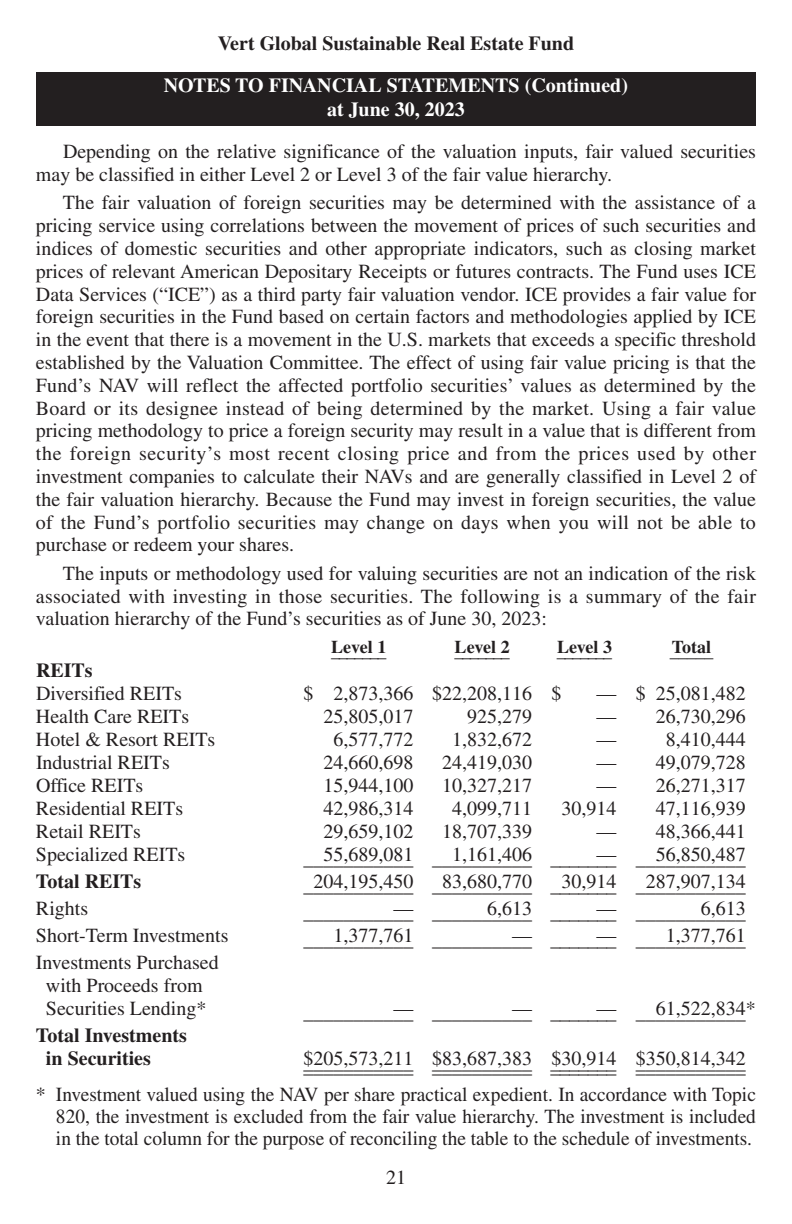
<style>
.page{position:relative;width:792px;height:1224px;background:#fff}
.page>*{position:absolute;margin:0;border:0;box-sizing:border-box;transform-origin:0 0}
.t1{font:20px/22.8px "Times";color:#231f20}
.t2{font:700 20px/23px "Times";color:#231f20}
.t3{font:700 20px/24px "Times";color:#fff;text-align:center}
.t4{font:700 18px "Times";color:#231f20}
</style>
<div class="page">
<div style="left:36px;top:72px;width:720px;height:54px;background:#231f20"></div>
<p class="t2" style="left:218px;top:34px;width:358px">Vert Global Sustainable Real Estate Fund</p>
<p class="t3" style="left:164px;top:75px;width:466px">NOTES TO FINANCIAL STATEMENTS (Continued) at June 30, 2023</p>
<p class="t1" style="left:36px;top:142px;width:721px;text-indent:27px">Depending on the relative significance of the valuation inputs, fair valued securities may be classified in either Level 2 or Level 3 of the fair value hierarchy.</p>
<p class="t1" style="left:36px;top:193px;width:722px;text-align:justify;text-indent:27px">The fair valuation of foreign securities may be determined with the assistance of a pricing service using correlations between the movement of prices of such securities and indices of domestic securities and other appropriate indicators, such as closing market prices of relevant American Depositary Receipts or futures contracts. The Fund uses ICE Data Services (“ICE”) as a third party fair valuation vendor. ICE provides a fair value for foreign securities in the Fund based on certain factors and methodologies applied by ICE in the event that there is a movement in the U.S. markets that exceeds a specific threshold established by the Valuation Committee. The effect of using fair value pricing is that the Fund’s NAV will reflect the affected portfolio securities’ values as determined by the Board or its designee instead of being determined by the market. Using a fair value pricing methodology to price a foreign security may result in a value that is different from the foreign security’s most recent closing price and from the prices used by other investment companies to calculate their NAVs and are generally classified in Level 2 of the fair valuation hierarchy. Because the Fund may invest in foreign securities, the value of the Fund’s portfolio securities may change on days when you will not be able to purchase or redeem your shares.</p>
<p class="t1" style="left:36px;top:564px;width:722px;text-align:justify;text-indent:27px">The inputs or methodology used for valuing securities are not an indication of the risk associated with investing in those securities. The following is a summary of the fair valuation hierarchy of the Fund’s securities as of June 30, 2023:</p>
<p class="t4" style="left:331px;top:645px;width:57px">_L_e_v_e_l_ 1_</p>
<p class="t4" style="left:454px;top:645px;width:57px">_L_e_v_e_l_ 2_</p>
<p class="t4" style="left:557px;top:645px;width:57px">_L_e_v_e_l_ 3_</p>
<p class="t4" style="left:670px;top:643px;width:45px">_T_o_t _a _l</p>
<p class="t2" style="left:36px;top:661px;width:58px">REITs</p>
<p class="t1" style="left:36px;top:684px;width:148px">Diversified REITs</p>
<p class="t1" style="left:303px;top:684px;width:260px">$ 2,873,366 $22,208,116 $</p>
<p class="t1" style="left:596px;top:684px;width:151px">— $ 25,081,482</p>
<p class="t1" style="left:36px;top:707px;width:155px">Health Care REITs</p>
<p class="t1" style="left:323px;top:707px;width:91px">25,805,017</p>
<p class="t1" style="left:467px;top:707px;width:66px">925,279</p>
<p class="t1" style="left:596px;top:707px;width:151px">— 26,730,296</p>
<p class="t1" style="left:36px;top:730px;width:181px">Hotel &amp; Resort REITs</p>
<p class="t1" style="left:333px;top:730px;width:81px">6,577,772</p>
<p class="t1" style="left:452px;top:730px;width:82px">1,832,672</p>
<p class="t1" style="left:596px;top:730px;width:21px">—</p>
<p class="t1" style="left:666px;top:730px;width:81px">8,410,444</p>
<p class="t1" style="left:36px;top:753px;width:135px">Industrial REITs</p>
<p class="t1" style="left:323px;top:753px;width:91px">24,660,698</p>
<p class="t1" style="left:442px;top:753px;width:91px">24,419,030</p>
<p class="t1" style="left:596px;top:753px;width:151px">— 49,079,728</p>
<p class="t1" style="left:36px;top:776px;width:109px">Office REITs</p>
<p class="t1" style="left:323px;top:776px;width:91px">15,944,100</p>
<p class="t1" style="left:442px;top:776px;width:91px">10,327,217</p>
<p class="t1" style="left:596px;top:776px;width:151px">— 26,271,317</p>
<p class="t1" style="left:36px;top:799px;width:149px">Residential REITs</p>
<p class="t1" style="left:323px;top:799px;width:91px">42,986,314</p>
<p class="t1" style="left:452px;top:799px;width:81px">4,099,711</p>
<p class="t1" style="left:561px;top:799px;width:56px">30,914</p>
<p class="t1" style="left:656px;top:799px;width:91px">47,116,939</p>
<p class="t1" style="left:36px;top:822px;width:106px">Retail REITs</p>
<p class="t1" style="left:323px;top:822px;width:91px">29,659,102</p>
<p class="t1" style="left:442px;top:822px;width:91px">18,707,339</p>
<p class="t1" style="left:596px;top:822px;width:151px">— 48,366,441</p>
<p class="t1" style="left:36px;top:845px;width:151px">Specialized REITs</p>
<p class="t1" style="left:303px;top:849px;width:444px">_ _ _5 _5 _, 6_8_9_, _0 _8 _1 _ _ _1 _, 1_6_1_, _4 _0 _6 _ _ _ _ _ —_ _ _ _ _5 _6 _, 8_5_0_, _4 _8 _7</p>
<p class="t2" style="left:36px;top:872px;width:107px">Total REITs</p>
<p class="t1" style="left:303px;top:876px;width:444px">_ _2 _0 _4 _, 1_9_5_, _4 _5 _0 _ _8 _3 _, 6_8_0_, _7 _7 _0 _ _3_0_, 9_ 1_ _4 _ _2 _8 _7 _, 9_0_7_, _1 _3 _4</p>
<p class="t1" style="left:36px;top:899px;width:54px">Rights</p>
<p class="t1" style="left:303px;top:903px;width:444px">__________—_ ______6_,_6_1_3 _____—__ _______6_,_6_1_3</p>
<p class="t1" style="left:36px;top:926px;width:194px">Short-Term Investments</p>
<p class="t1" style="left:303px;top:930px;width:230px">____1_,3_7_7_,_7_6_1 _________—</p>
<p class="t1" style="left:596px;top:926px;width:21px">—</p>
<p class="t1" style="left:522px;top:930px;width:225px">_ _______ ____1_,3_7_7_,_7_6_1</p>
<p class="t1" style="left:36px;top:953px;width:184px;text-align:center">Investments Purchased with Proceeds from<br>Securities Lending*</p>
<p class="t1" style="left:303px;top:1003px;width:454px">___________ __________ _______ ___6_1_,5_2_2_,_8_3_4*</p>
<p class="t1" style="left:393px;top:999px;width:21px">—</p>
<p class="t1" style="left:512px;top:999px;width:21px">—</p>
<p class="t1" style="left:596px;top:999px;width:21px">—</p>
<p class="t2" style="left:46px;top:1026px;width:143px;text-indent:-10px">Total Investments in Securities</p>
<p class="t1" style="left:303px;top:1049px;width:444px">_$ _2 _0 _5 _, 5_7_3_, _2 _1 _1 _$ _8 _3 _, 6_8_7_, _3 _8 _3 _$ _3_0_, 9_ 1_ _4 _$ _3 _5 _0 _, 8_1_4_, _3 _4 _2</p>
<p class="t1" style="left:36px;top:1055px;width:722px;line-height:27.8px;text-indent:267px">___________ __________ _______ ___________ * Investment valued using the NAV per share practical expedient. In accordance with Topic</p>
<p class="t1" style="left:56px;top:1107px;width:701px;line-height:22px">820, the investment is excluded from the fair value hierarchy. The investment is included in the total column for the purpose of reconciling the table to the schedule of investments.</p>
<p class="t1" style="left:386px;top:1168px;width:21px">21</p>
</div>
